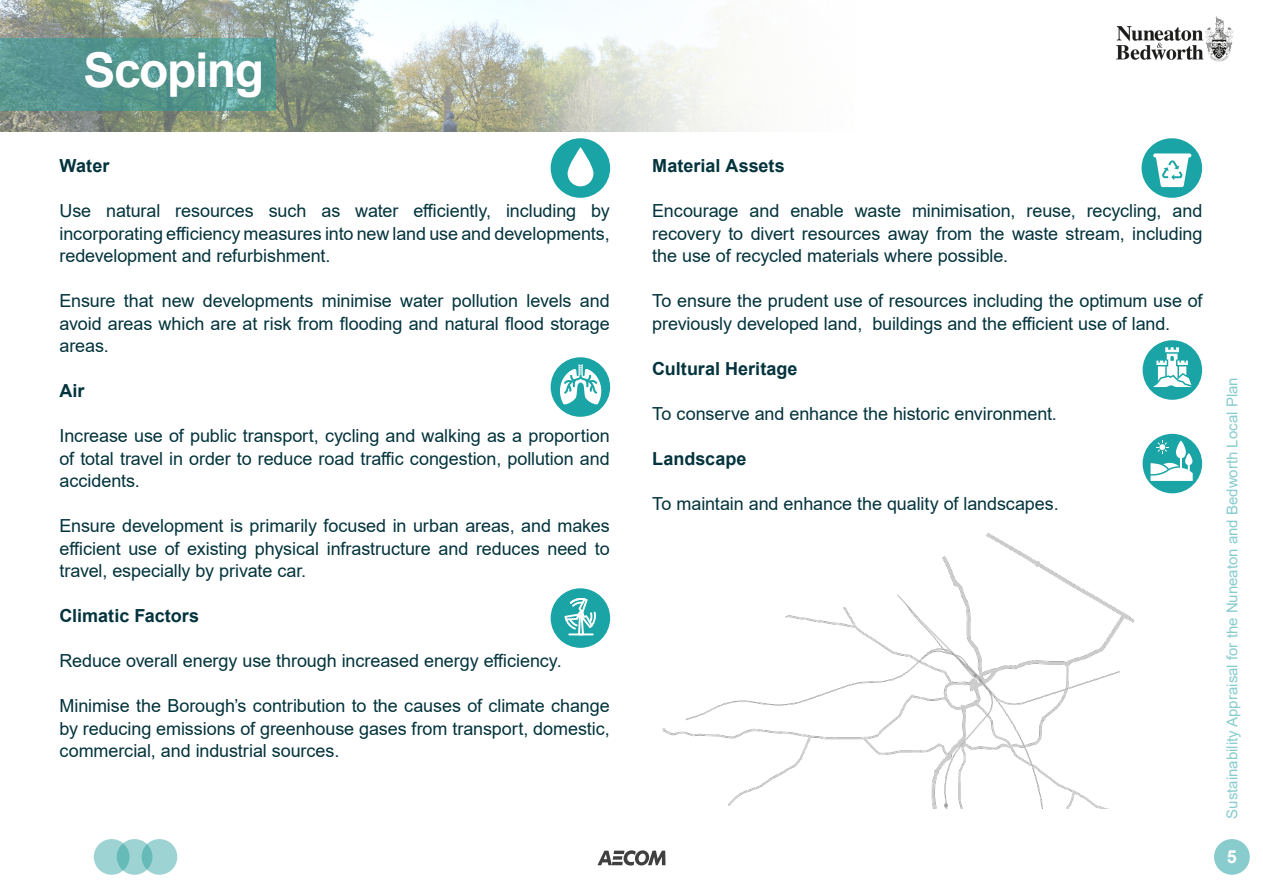
<style>
.page{position:relative;width:1263px;height:893px;background:#fff}
.page>*{position:absolute;margin:0;border:0;box-sizing:border-box;transform-origin:0 0}
.Sub_header{font:700 48px "Arial";letter-spacing:-.03em;color:#fff}
.Intro_text{font:18px/22.5px "Arial";letter-spacing:-.005em;color:#03333c;text-align:justify}
.Intro_text_bold{font:700 18px "Arial";color:#03333c}
.Intro_text_bold-2{font:18px "Arial";letter-spacing:-.005em;color:#03333c}
.t1{font:700 18px "Arial";color:#fff}
.t2{font:15px "Arial";color:#88ccce}
</style>
<div class="page">
<div style="left:1214px;top:839px;width:36px;height:36px;background:#88ccce;border-radius:50%"></div>
<svg style="left:597px;top:850px;width:68px;height:16px"></svg>
<div style="left:94px;top:839px;width:35px;height:36px;background:#9dd3d2;border-radius:50%"></div>
<svg style="left:117px;top:839px;width:35px;height:36px"></svg>
<svg style="left:142px;top:839px;width:35px;height:36px"></svg>
<img style="left:1116px;top:16px;width:118px;height:46px">
<img style="left:0;top:0;width:513px;height:132px">
<svg style="left:0;top:38px;width:276px;height:73px;background:#579891"></svg>
<svg style="left:513px;top:0;width:230px;height:132px"></svg>
<svg style="left:1142px;top:340px;width:60px;height:60px"></svg>
<svg style="left:1153px;top:347px;width:39px;height:40px"></svg>
<svg style="left:551px;top:588px;width:59px;height:60px;background:#1fa6a7"></svg>
<svg style="left:564px;top:597px;width:32px;height:38px"></svg>
<div style="left:551px;top:138px;width:59px;height:60px;background:#1aa4a5;border-radius:50%"></div>
<svg style="left:568px;top:147px;width:25px;height:39px"></svg>
<svg style="left:1141px;top:138px;width:61px;height:60px;background:#23a7a8"></svg>
<svg style="left:1153px;top:153px;width:38px;height:34px"></svg>
<div style="left:1142px;top:434px;width:60px;height:59px;background:#1aa4a5;border-radius:50%"></div>
<svg style="left:1150px;top:441px;width:43px;height:40px"></svg>
<svg style="left:551px;top:357px;width:59px;height:60px"></svg>
<svg style="left:560px;top:364px;width:41px;height:40px"></svg>
<img style="left:610px;top:533px;width:525px;height:276px">
<p class="Sub_header" style="left:83px;top:36px;width:182px">Scoping</p>
<p class="Intro_text_bold" style="left:60px;top:153px;width:51px">Water</p>
<p class="Intro_text" style="left:60px;top:199px;width:552px">Use natural resources such as water efficiently, including by incorporating efficiency measures into new land use and developments, redevelopment and refurbishment.</p>
<p class="Intro_text" style="left:60px;top:289px;width:552px">Ensure that new developments minimise water pollution levels and avoid areas which are at risk from flooding and natural flood storage areas.</p>
<p class="Intro_text_bold" style="left:60px;top:378px;width:27px">Air</p>
<p class="Intro_text" style="left:60px;top:424px;width:552px">Increase use of public transport, cycling and walking as a proportion of total travel in order to reduce road traffic congestion, pollution and accidents.</p>
<p class="Intro_text" style="left:60px;top:514px;width:552px">Ensure development is primarily focused in urban areas, and makes efficient use of existing physical infrastructure and reduces need to travel, especially by private car.</p>
<p class="Intro_text_bold" style="left:60px;top:603px;width:141px">Climatic Factors</p>
<p class="Intro_text" style="left:60px;top:649px;width:504px">Reduce overall energy use through increased energy efficiency.</p>
<p class="Intro_text" style="left:60px;top:694px;width:552px">Minimise the Borough’s contribution to the causes of climate change by reducing emissions of greenhouse gases from transport, domestic, commercial, and industrial sources.</p>
<p class="Intro_text_bold" style="left:652px;top:153px;width:134px">Material Assets</p>
<p class="Intro_text" style="left:652px;top:199px;width:552px">Encourage and enable waste minimisation, reuse, recycling, and recovery to divert resources away from the waste stream, including the use of recycled materials where possible.</p>
<p class="Intro_text" style="left:652px;top:289px;width:552px">To ensure the prudent use of resources including the optimum use of previously developed land, buildings and the efficient use of land.</p>
<p class="Intro_text_bold" style="left:652px;top:356px;width:147px">Cultural Heritage</p>
<p class="Intro_text" style="left:652px;top:402px;width:403px">To conserve and enhance the historic environment.</p>
<p class="Intro_text_bold" style="left:652px;top:446px;width:96px">Landscape</p>
<p class="Intro_text_bold-2" style="left:652px;top:491px;width:405px">To maintain and enhance the quality of landscapes.</p>
<p class="t2" style="left:1222px;top:819px;width:443px;rotate:-90deg">Sustainability Appraisal for the Nuneaton and Bedworth Local Plan</p>
<p class="t1" style="left:1227px;top:844px;width:12px">5</p>
</div>
